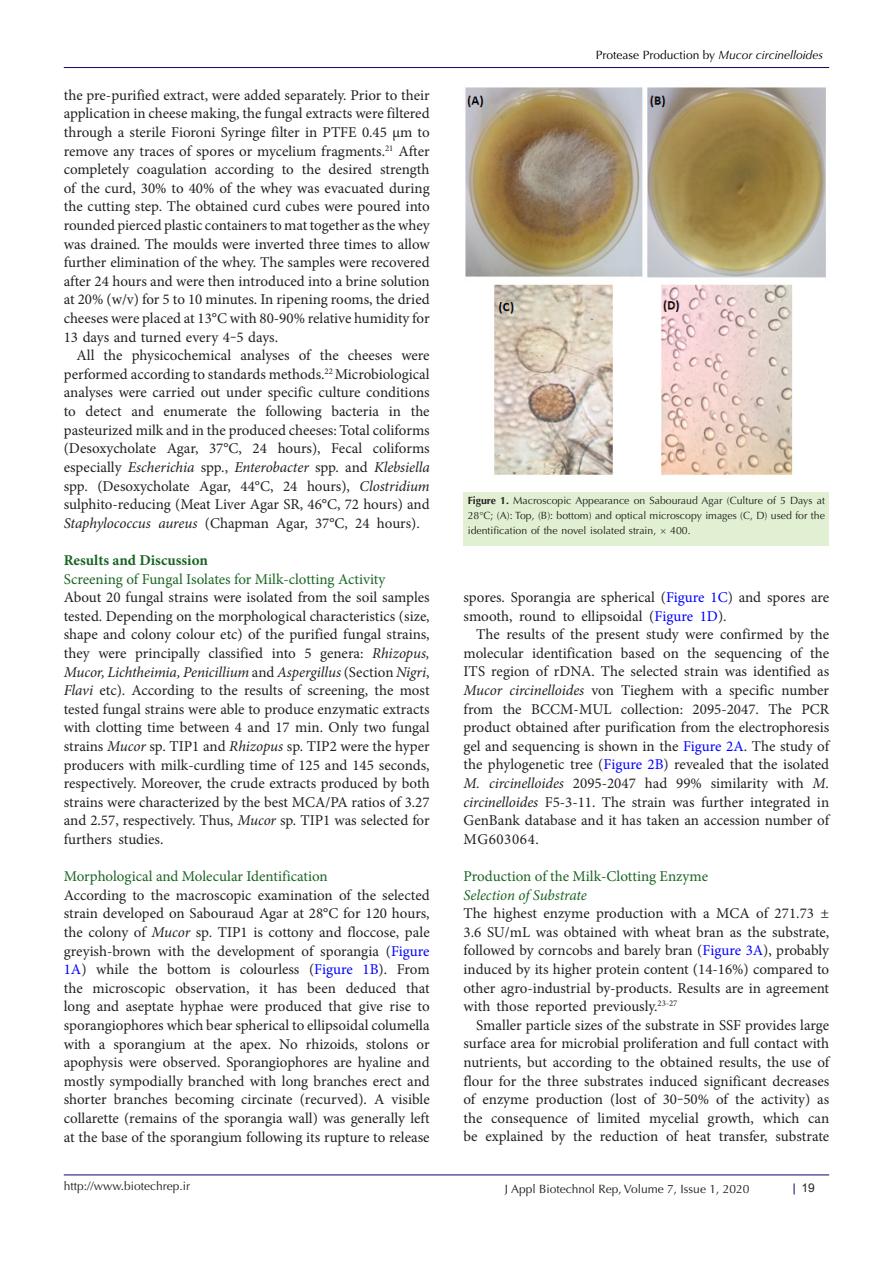
<style>
.page{position:relative;width:893px;height:1263px;background:#fff}
.page>*{position:absolute;margin:0;border:0;box-sizing:border-box;transform-origin:0 0}
.Default{font:15px/18.6px "Minion Pro";color:#231f20;text-align:justify}
.Default-2{font:15px "Minion Pro";color:#196421}
.Default-3{font:700 15px "Minion Pro";color:#196421}
.t1{font:italic 15px "Minion Pro";letter-spacing:-.01em;color:#196421}
.t2{font:12px "Optima LT Std";color:#231f20}
.t3{font:12px "Optima LT Std";color:#000001}
.t4{font:12px "Arial";color:#231f20}
.t5{font:10.5px/15px "Optima LT Std";color:#231f20;text-align:justify}
.s1{font-style:italic}
.s2{color:#00f}
.s3{font-weight:700}
.s4{color:#333}
</style>
<div class="page">
<hr style="left:64px;top:67px;width:765px;height:1px;background:#190066">
<hr style="left:64px;top:1175px;width:765px;height:1px;background:#190066">
<img style="left:465px;top:87px;width:361px;height:388px">
<div style="left:463px;top:492px;width:366px;height:53px;background:#e1f0d2"></div>
<p class="Default" style="left:64px;top:86px;width:367px">the pre-purified extract, were added separately. Prior to their application in cheese making, the fungal extracts were filtered through a sterile Fioroni Syringe filter in PTFE 0.45 μm to remove any traces of spores or mycelium fragments.<sup>21</sup> After completely coagulation according to the desired strength of the curd, 30% to 40% of the whey was evacuated during the cutting step. The obtained curd cubes were poured into rounded pierced plastic containers to mat together as the whey was drained. The moulds were inverted three times to allow further elimination of the whey. The samples were recovered after 24 hours and were then introduced into a brine solution at 20% (w/v) for 5 to 10 minutes. In ripening rooms, the dried cheeses were placed at 13°C with 80-90% relative humidity for 13 days and turned every 4‒5 days.</p>
<p class="Default" style="left:64px;top:346px;width:367px;text-indent:13px">All the physicochemical analyses of the cheeses were performed according to standards methods.<sup>22</sup> Microbiological analyses were carried out under specific culture conditions to detect and enumerate the following bacteria in the pasteurized milk and in the produced cheeses: Total coliforms (Desoxycholate Agar, 37°C, 24 hours), Fecal coliforms especially <span class="s1">Escherichia</span> spp., <span class="s1">Enterobacter</span> spp. and <span class="s1">Klebsiella </span>spp. (Desoxycholate Agar, 44°C, 24 hours), <span class="s1">Clostridium </span>sulphito-reducing (Meat Liver Agar SR, 46°C, 72 hours) and <span class="s1">Staphylococcus aureus</span> (Chapman Agar, 37°C, 24 hours).</p>
<p class="Default-3" style="left:64px;top:549px;width:146px">Results and Discussion</p>
<p class="Default-2" style="left:64px;top:569px;width:323px">Screening of Fungal Isolates for Milk-clotting Activity</p>
<p class="Default" style="left:64px;top:588px;width:367px">About 20 fungal strains were isolated from the soil samples tested. Depending on the morphological characteristics (size, shape and colony colour etc) of the purified fungal strains, they were principally classified into 5 genera: <span class="s1">Rhizopus, Mucor, Lichtheimia, Penicillium</span> and <span class="s1">Aspergillus</span> (Section <span class="s1">Nigri</span>, <span class="s1">Flavi</span> etc). According to the results of screening, the most tested fungal strains were able to produce enzymatic extracts with clotting time between 4 and 17 min. Only two fungal strains <span class="s1">Mucor</span> sp. TIP1 and <span class="s1">Rhizopus</span> sp. TIP2 were the hyper producers with milk-curdling time of 125 and 145 seconds, respectively. Moreover, the crude extracts produced by both strains were characterized by the best MCA/PA ratios of 3.27 and 2.57, respectively. Thus, <span class="s1">Mucor</span> sp. TIP1 was selected for furthers studies.</p>
<p class="Default-2" style="left:64px;top:866px;width:265px">Morphological and Molecular Identification</p>
<p class="Default" style="left:64px;top:886px;width:367px">According to the macroscopic examination of the selected strain developed on Sabouraud Agar at 28°C for 120 hours, the colony of <span class="s1">Mucor</span> sp. TIP1 is cottony and floccose, pale greyish-brown with the development of sporangia (<span class="s2">Figure 1A</span>) while the bottom is colourless (<span class="s2">Figure 1B</span>). From the microscopic observation, it has been deduced that long and aseptate hyphae were produced that give rise to sporangiophores which bear spherical to ellipsoidal columella with a sporangium at the apex. No rhizoids, stolons or apophysis were observed. Sporangiophores are hyaline and mostly sympodially branched with long branches erect and shorter branches becoming circinate (recurved). A visible collarette (remains of the sporangia wall) was generally left at the base of the sporangium following its rupture to release</p>
<p class="t3" style="left:596px;top:48px;width:229px">Protease Production by <span class="s1">Mucor circinelloides</span></p>
<p class="t5" style="left:468px;top:493px;width:359px"><span class="s3">Figure 1.</span> Macroscopic Appearance on Sabouraud Agar (Culture of 5 Days at 28°C; (A): Top, (B): bottom) and optical microscopy images (C, D) used for the identification of the novel isolated strain, <span class="s4">×</span> 400.</p>
<p class="Default" style="left:463px;top:588px;width:367px">spores. Sporangia are spherical (<span class="s2">Figure 1C</span>) and spores are smooth, round to ellipsoidal (<span class="s2">Figure 1D</span>).</p>
<p class="Default" style="left:463px;top:625px;width:367px;text-indent:13px">The results of the present study were confirmed by the molecular identification based on the sequencing of the ITS region of rDNA. The selected strain was identified as <span class="s1">Mucor circinelloides</span> von Tieghem with a specific number from the BCCM-MUL collection: 2095-2047. The PCR product obtained after purification from the electrophoresis gel and sequencing is shown in the <span class="s2">Figure 2A</span>. The study of the phylogenetic tree (<span class="s2">Figure 2B</span>) revealed that the isolated <span class="s1">M. circinelloides</span> 2095-2047 had 99% similarity with <span class="s1">M. circinelloides</span> F5-3-11. The strain was further integrated in GenBank database and it has taken an accession number of MG603064.</p>
<p class="Default-2" style="left:463px;top:866px;width:246px">Production of the Milk-Clotting Enzyme</p>
<p class="t1" style="left:463px;top:884px;width:125px">Selection of Substrate</p>
<p class="Default" style="left:463px;top:904px;width:367px">The highest enzyme production with a MCA of 271.73 ± 3.6 SU/mL was obtained with wheat bran as the substrate, followed by corncobs and barely bran (<span class="s2">Figure 3A</span>), probably induced by its higher protein content (14-16%) compared to other agro-industrial by-products. Results are in agreement with those reported previously.<sup>23-27</sup></p>
<p class="Default" style="left:463px;top:1016px;width:367px;text-indent:13px">Smaller particle sizes of the substrate in SSF provides large surface area for microbial proliferation and full contact with nutrients, but according to the obtained results, the use of flour for the three substrates induced significant decreases of enzyme production (lost of 30‒50% of the activity) as the consequence of limited mycelial growth, which can be explained by the reduction of heat transfer, substrate</p>
<p class="t2" style="left:64px;top:1179px;width:128px">http://www.biotechrep.ir</p>
<p class="t2" style="left:505px;top:1182px;width:246px">J Appl Biotechnol Rep, Volume 7, Issue 1, 2020</p>
<p class="t4" style="left:801px;top:1180px;width:15px">19</p>
</div>
